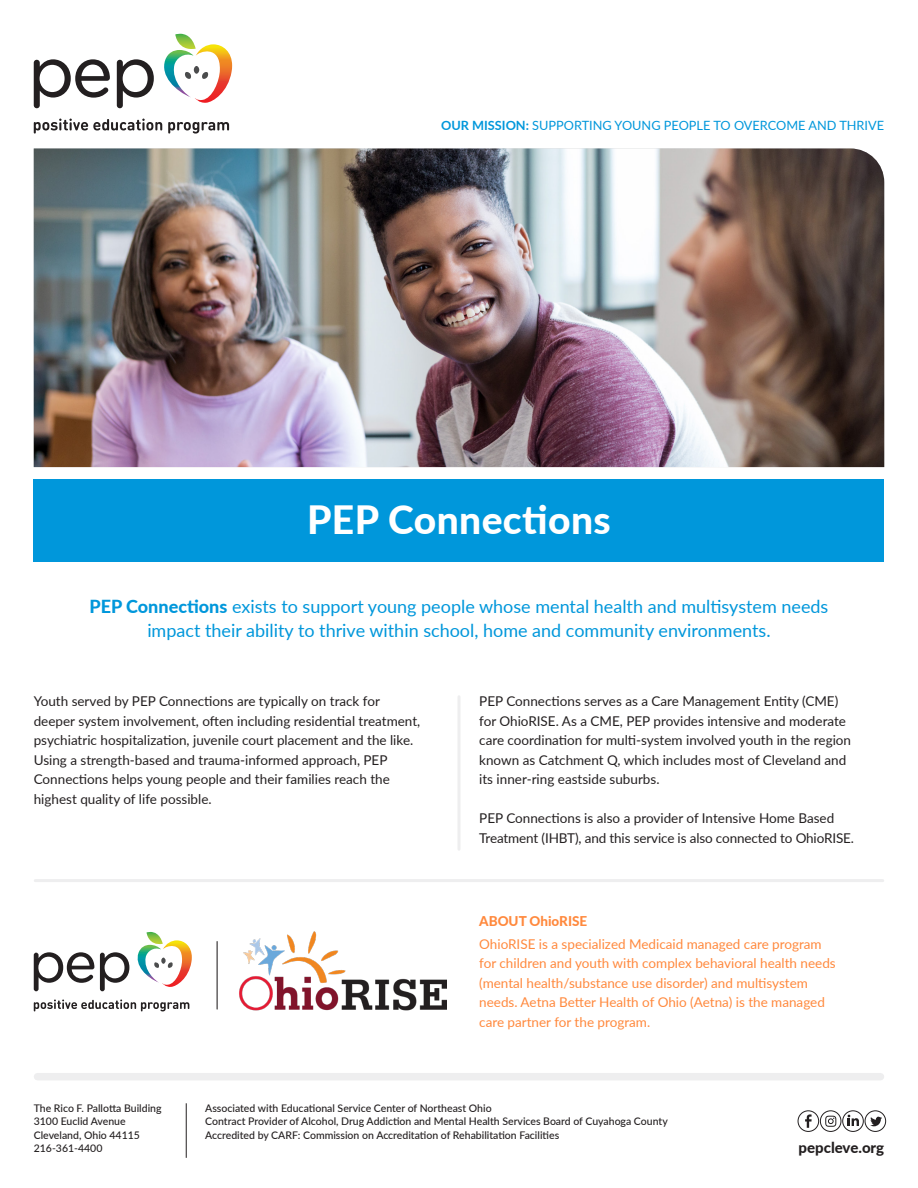
<style>
.page{position:relative;width:918px;height:1188px;background:#fff}
.page>*{position:absolute;margin:0;border:0;box-sizing:border-box;transform-origin:0 0}
.t1{font:800 39px "Lato";letter-spacing:.01em;color:#fff}
.t2{font:18px/24px "Lato";color:#0097db;text-align:center}
.t3{font:800 15px "Lato";color:#231f20}
.t4{font:13.5px/19.5px "Lato";color:#231f20}
.t5{font:13.5px/19.5px "Lato";color:#ff893d}
.t6{font:800 13.5px "Lato";color:#ff893d}
.t7{font:12.75px "Lato";color:#0097db}
.t8{font:500 10.5px "Lato";color:#231f20}
.s1{font-weight:700}
.s2{font-weight:800}
</style>
<div class="page">
<img style="left:34px;top:148px;width:850px;height:319px">
<hr style="left:186px;top:1103px;width:1px;height:55px;background:#231f20">
<svg style="left:34px;top:59px;width:76px;height:49px"></svg>
<svg style="left:117px;top:59px;width:37px;height:49px"></svg>
<svg style="left:164px;top:34px;width:68px;height:69px"></svg>
<svg style="left:34px;top:119px;width:195px;height:15px"></svg>
<div style="left:38px;top:1073px;width:842px;height:7px;background:#eeeeef"></div>
<div style="left:865px;top:1110px;width:21px;height:22px;border:1px solid #231f20;border-radius:50%"></div>
<svg style="left:870px;top:1117px;width:12px;height:9px"></svg>
<div style="left:798px;top:1110px;width:21px;height:22px;border:1px solid #231f20;border-radius:50%"></div>
<svg style="left:805px;top:1114px;width:7px;height:14px"></svg>
<div style="left:820px;top:1110px;width:21px;height:22px;border:1px solid #231f20;border-radius:50%"></div>
<svg style="left:825px;top:1116px;width:11px;height:11px"></svg>
<div style="left:842px;top:1110px;width:22px;height:22px;border:1px solid #231f20;border-radius:50%"></div>
<svg style="left:848px;top:1115px;width:11px;height:11px"></svg>
<div style="left:34px;top:480px;width:850px;height:82px;background:#0097db"></div>
<hr style="left:458px;top:697px;width:2px;height:152px;background:#eeeeef">
<img style="left:239px;top:932px;width:208px;height:79px">
<svg style="left:34px;top:952px;width:60px;height:39px"></svg>
<svg style="left:100px;top:932px;width:92px;height:59px"></svg>
<svg style="left:34px;top:999px;width:155px;height:12px"></svg>
<hr style="left:217px;top:942px;width:1px;height:67px;background:#231f20">
<hr style="left:35px;top:879px;width:848px;height:3px;background:#eeeeef">
<p class="t7" style="left:441px;top:117px;width:445px"><span class="s1">OUR MISSION:</span> SUPPORTING YOUNG PEOPLE TO OVERCOME AND THRIVE</p>
<p class="t1" style="left:307px;top:491px;width:305px">PEP Connections</p>
<p class="t2" style="left:90px;top:594px;width:740px"><span class="s2">PEP Connections</span> exists to support young people whose mental health and multisystem needs impact their ability to thrive within school, home and community environments.</p>
<p class="t4" style="left:34px;top:691px;width:388px">Youth served by PEP Connections are typically on track for deeper system involvement, often including residential treatment, psychiatric hospitalization, juvenile court placement and the like.<br>Using a strength-based and trauma-informed approach, PEP Connections helps young people and their families reach the</p>
<p class="t4" style="left:34px;top:788px;width:179px">highest quality of life possible.</p>
<p class="t4" style="left:479px;top:691px;width:373px">PEP Connections serves as a Care Management Entity (CME) for OhioRISE. As a CME, PEP provides intensive and moderate care coordination for multi-system involved youth in the region known as Catchment Q, which includes most of Cleveland and its inner-ring eastside suburbs.</p>
<p class="t4" style="left:479px;top:808px;width:376px">PEP Connections is also a provider of Intensive Home Based<br>Treatment (IHBT), and this service is also connected to OhioRISE.</p>
<p class="t6" style="left:479px;top:911px;width:110px">ABOUT OhioRISE</p>
<p class="t5" style="left:479px;top:933px;width:358px">OhioRISE is a specialized Medicaid managed care program for children and youth with complex behavioral health needs (mental health/substance use disorder) and multisystem needs. Aetna Better Health of Ohio (Aetna) is the managed care partner for the program.</p>
<p class="t8" style="left:34px;top:1100px;width:129px">The Rico F. Pallotta Building</p>
<p class="t8" style="left:34px;top:1114px;width:93px">3100 Euclid Avenue</p>
<p class="t8" style="left:34px;top:1127px;width:108px">Cleveland, Ohio 44115</p>
<p class="t8" style="left:34px;top:1141px;width:70px">216-361-4400</p>
<p class="t8" style="left:205px;top:1100px;width:288px">Associated with Educational Service Center of Northeast Ohio</p>
<p class="t8" style="left:205px;top:1114px;width:464px">Contract Provider of Alcohol, Drug Addiction and Mental Health Services Board of Cuyahoga County</p>
<p class="t8" style="left:205px;top:1127px;width:356px">Accredited by CARF: Commission on Accreditation of Rehabilitation Facilities</p>
<p class="t3" style="left:799px;top:1136px;width:87px">pepcleve.org</p>
</div>
